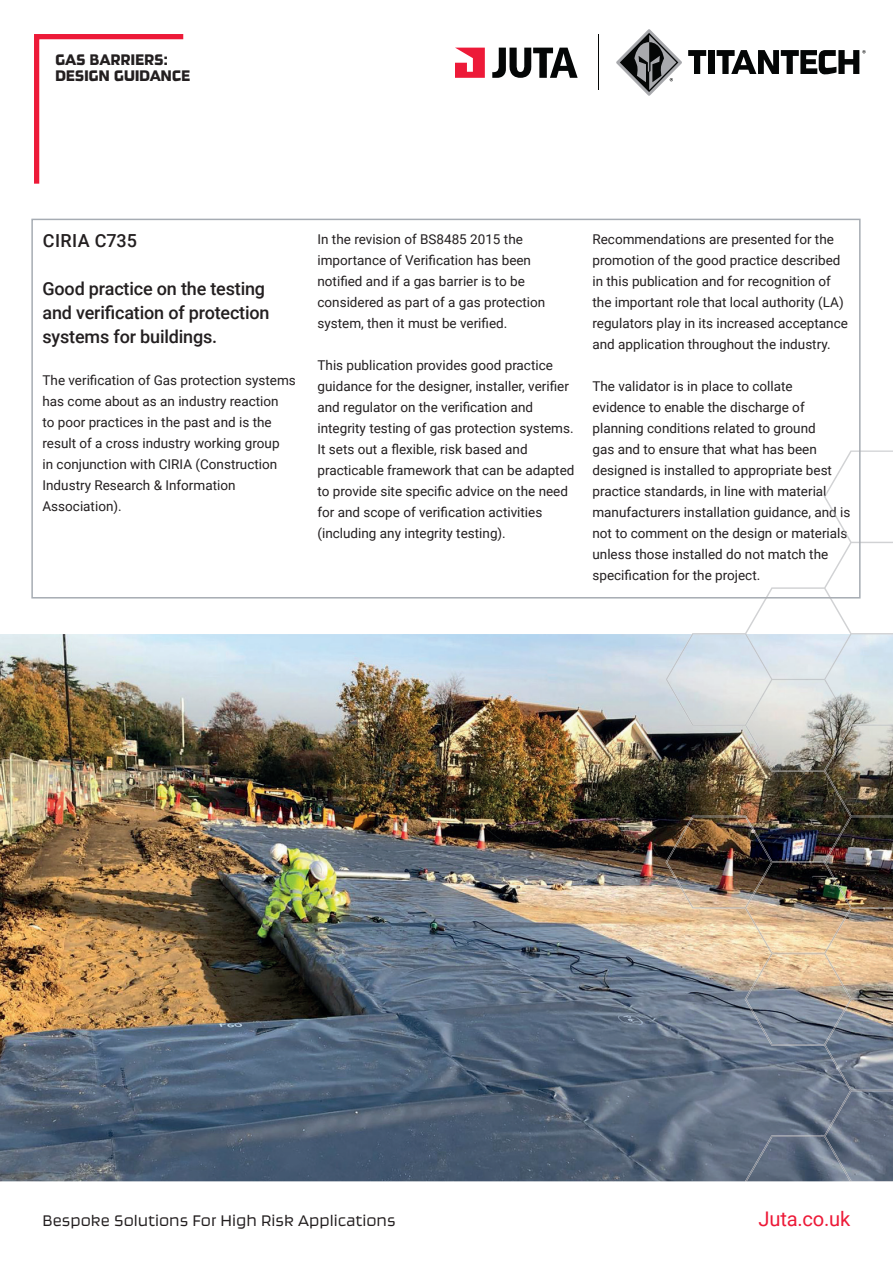
<style>
.page{position:relative;width:893px;height:1263px;background:#fff}
.page>*{position:absolute;margin:0;border:0;box-sizing:border-box;transform-origin:0 0}
.t1{font:20.1px "Roboto";letter-spacing:-.01em;color:#ed1a38}
.t2{font:500 18px/24px "Roboto";letter-spacing:-.01em;color:#231f20}
.t3{font:300 18px "Ginger Pro";color:#231f20}
.t4{font:18px/16.5px "Ginger Pro";letter-spacing:.01em;color:#231f20}
.t5{font:500 18px "Roboto";letter-spacing:.025em;color:#231f20}
.t6{font:13.5px/21px "Roboto";color:#231f20}
</style>
<div class="page">
<svg style="left:34px;top:34px;width:150px;height:150px"></svg>
<svg style="left:455px;top:48px;width:30px;height:30px"></svg>
<svg style="left:492px;top:48px;width:86px;height:30px"></svg>
<svg style="left:616px;top:29px;width:66px;height:67px"></svg>
<svg style="left:688px;top:50px;width:18px;height:24px"></svg>
<div style="left:708px;top:50px;width:6px;height:24px;background:#040606"></div>
<svg style="left:717px;top:50px;width:149px;height:24px"></svg>
<hr style="left:598px;top:34px;width:1px;height:56px;background:#040606">
<svg style="left:31px;top:219px;width:830px;height:379px"></svg>
<img style="left:0;top:634px;width:666px;height:547px">
<svg style="left:692px;top:450px;width:201px;height:184px"></svg>
<img style="left:666px;top:634px;width:227px;height:547px">
<h2 class="t4" style="left:55px;top:51px;width:136px">GAS BARRIERS:<br>DESIGN GUIDANCE</h2>
<h2 class="t5" style="left:43px;top:228px;width:96px">CIRIA C735</h2>
<h2 class="t2" style="left:43px;top:276px;width:229px">Good practice on the testing and verification of protection systems for buildings.</h2>
<p class="t6" style="left:43px;top:370px;width:255px">The verification of Gas protection systems has come about as an industry reaction<br>to poor practices in the past and is the result of a cross industry working group<br>in conjunction with CIRIA (Construction Industry Research &amp; Information Association).</p>
<p class="t6" style="left:317px;top:228px;width:229px">In the revision of BS8485 2015 the importance of Verification has been notified and if a gas barrier is to be considered as part of a gas protection system, then it must be verified.</p>
<p class="t6" style="left:317px;top:354px;width:258px">This publication provides good practice guidance for the designer, installer, verifier and regulator on the verification and integrity testing of gas protection systems.<br>It sets out a flexible, risk based and practicable framework that can be adapted to provide site specific advice on the need for and scope of verification activities (including any integrity testing).</p>
<p class="t6" style="left:592px;top:228px;width:257px">Recommendations are presented for the promotion of the good practice described in this publication and for recognition of the important role that local authority (LA) regulators play in its increased acceptance and application throughout the industry.</p>
<p class="t6" style="left:592px;top:375px;width:259px">The validator is in place to collate<br>evidence to enable the discharge of planning conditions related to ground<br>gas and to ensure that what has been designed is installed to appropriate best practice standards, in line with material manufacturers installation guidance, and is not to comment on the design or materials unless those installed do not match the specification for the project.</p>
<h2 class="t3" style="left:43px;top:1210px;width:355px">Bespoke Solutions For High Risk Applications</h2>
<h1 class="t1" style="left:758px;top:1205px;width:93px">Juta.co.uk</h1>
</div>
